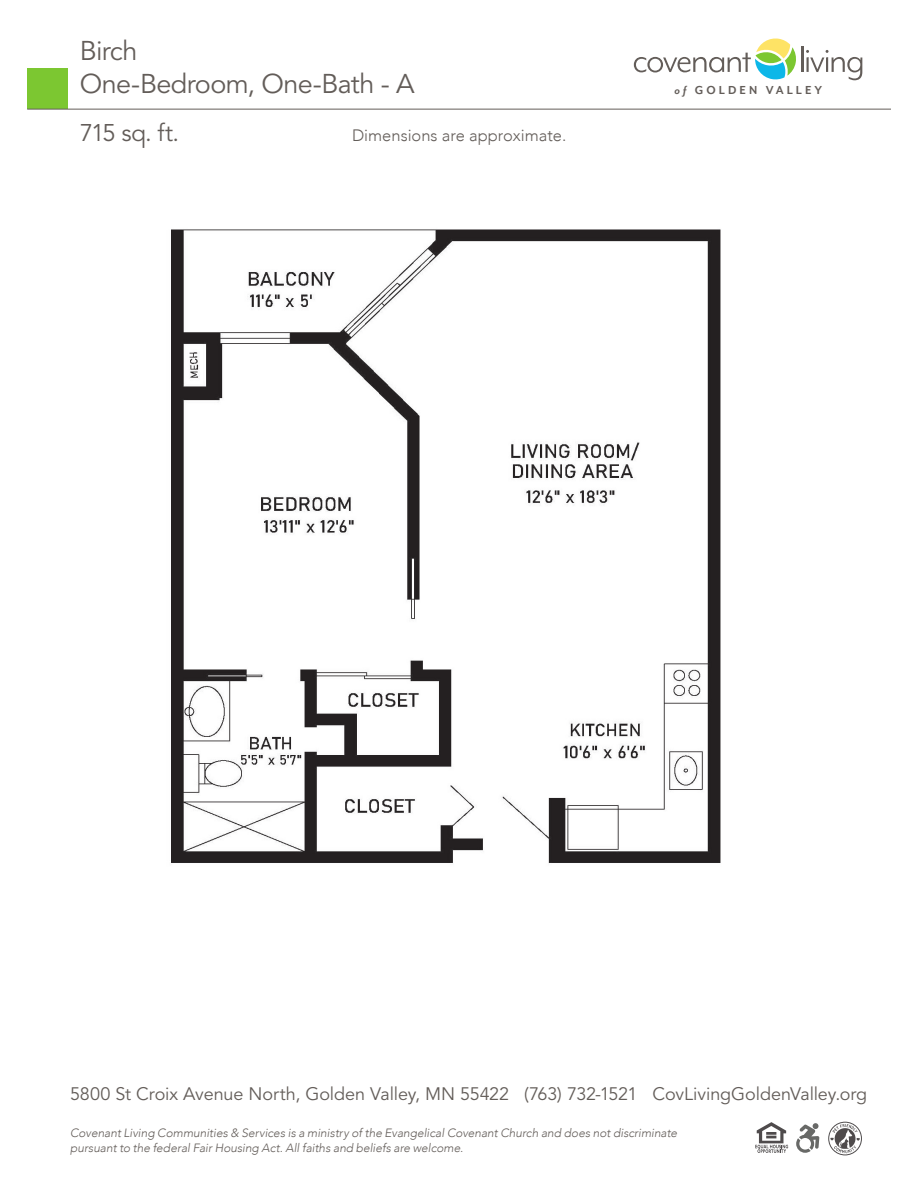
<style>
.page{position:relative;width:918px;height:1188px;background:#fff}
.page>*{position:absolute;margin:0;border:0;box-sizing:border-box;transform-origin:0 0}
.t1{font:27px "Avenir LT Std";letter-spacing:-.025em;color:#635d59}
.t2{font:24px "Avenir LT Std";letter-spacing:-.05em;color:#635d59}
.t3{font:18px "Avenir LT Std";letter-spacing:-.005em;color:#635d59}
.t4{font:300 16.5px "Avenir";color:#635d59}
.t5{font:700 13.35px "Mr Eaves Mod OT";letter-spacing:.24em;color:#635d59;scale:.96 1}
.t6{font:italic 300 12px/15px "Avenir";letter-spacing:-.005em;color:#635d59}
.s1{font-family:"Mr Eaves San OT";font-style:italic}
</style>
<div class="page">
<div style="left:27px;top:69px;width:41px;height:40px;background:#7cc731"></div>
<svg style="left:634px;top:38px;width:162px;height:42px"></svg>
<hr style="left:801px;top:47px;width:2px;height:25px;background:#635d59">
<svg style="left:806px;top:50px;width:56px;height:30px"></svg>
<hr style="left:27px;top:109px;width:864px;height:1px;background:#635d59">
<div style="left:828px;top:1122px;width:34px;height:33px;border:1px solid #231f20;border-radius:50%"></div>
<svg style="left:830px;top:1124px;width:30px;height:29px"></svg>
<svg style="left:796px;top:1123px;width:23px;height:30px"></svg>
<svg style="left:755px;top:1122px;width:33px;height:31px"></svg>
<img style="left:171px;top:229px;width:550px;height:634px">
<p class="t1" style="left:80px;top:35px;width:59px">Birch</p>
<p class="t1" style="left:80px;top:68px;width:336px">One-Bedroom, One-Bath - A</p>
<p class="t2" style="left:80px;top:119px;width:101px">715 sq. ft.</p>
<h3 class="t4" style="left:352px;top:126px;width:216px">Dimensions are approximate.</h3>
<p class="t5" style="left:675px;top:83px;width:155px"><span class="s1">of</span> GOLDEN VALLEY</p>
<h3 class="t3" style="left:70px;top:1083px;width:799px">5800 St Croix Avenue North, Golden Valley, MN 55422 (763) 732-1521 CovLivingGoldenValley.org</h3>
<p class="t6" style="left:70px;top:1125px;width:609px">Covenant Living Communities &amp; Services is a ministry of the Evangelical Covenant Church and does not discriminate pursuant to the federal Fair Housing Act. All faiths and beliefs are welcome.</p>
</div>
